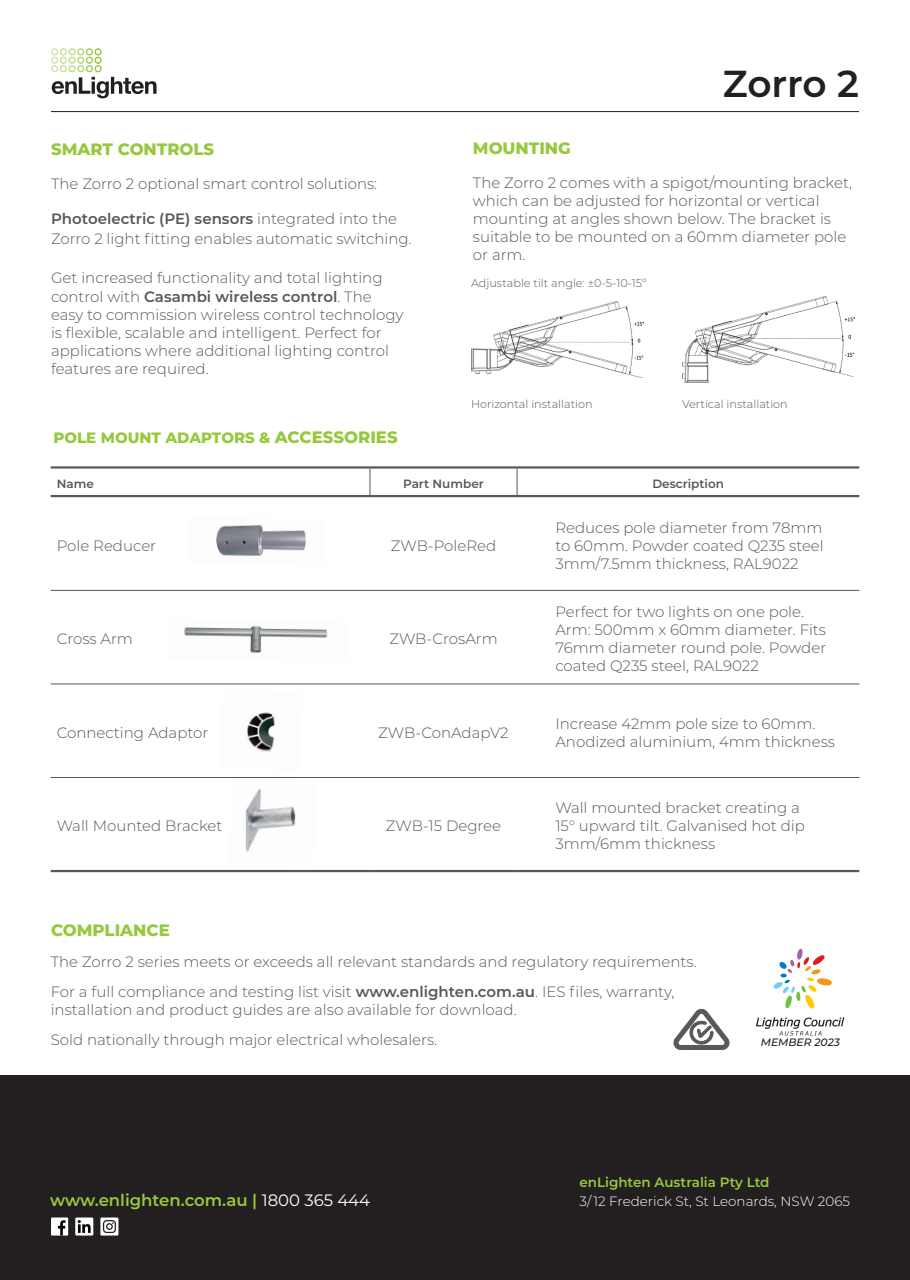
<style>
.page{position:relative;width:910px;height:1280px;background:#fff}
.page>*{position:absolute;margin:0;border:0;box-sizing:border-box;transform-origin:0 0}
.Sub_Heading{font:600 37.5px "Montserrat";letter-spacing:-.01em;color:#231f20}
.t1{font:600 16.5px "Montserrat";color:#96c93e}
.Sub_Heading-2{font:800 16.5px "Montserrat";color:#96c93e}
.Body_copy{font:300 15px/18px "Montserrat";color:#57585a}
.Sub_Heading-3{font:300 15px/18px "Montserrat";color:#57585a}
.Sub_Heading-4{font:800 15px "Montserrat";color:#96c93e}
.t2{font:300 13.5px "Montserrat";color:#fff}
.t3{font:600 13.5px "Montserrat";color:#97c93c}
.Body_copy-2{font:600 12px "Montserrat";color:#57585a}
.Body_copy-3{font:300 11.25px "Montserrat";color:#57585a}
.t4{font:italic 500 10.65px "Montserrat";color:#231f20}
.s1{font-weight:600}
.s2{font-size:16.5px}
.s3{font-weight:400;color:#fff}
</style>
<div class="page">
<hr style="left:51px;top:111px;width:808px;height:1px;background:#231f20">
<svg style="left:51px;top:48px;width:106px;height:50px"></svg>
<div style="left:0;top:1076px;width:910px;height:204px;background:#231f20"></div>
<div style="left:51px;top:1217px;width:17px;height:18px;background:#fff"></div>
<svg style="left:58px;top:1220px;width:8px;height:15px"></svg>
<div style="left:75px;top:1217px;width:18px;height:18px;background:#fff"></div>
<svg style="left:78px;top:1220px;width:13px;height:13px"></svg>
<div style="left:100px;top:1217px;width:18px;height:18px;background:#fff"></div>
<svg style="left:103px;top:1220px;width:13px;height:13px"></svg>
<svg style="left:673px;top:1008px;width:56px;height:42px"></svg>
<hr style="left:51px;top:590px;width:319px;height:1px;background:#57585a">
<hr style="left:370px;top:590px;width:147px;height:1px;background:#57585a">
<hr style="left:517px;top:590px;width:342px;height:1px;background:#57585a">
<hr style="left:51px;top:683px;width:319px;height:1px;background:#57585a">
<hr style="left:370px;top:683px;width:147px;height:1px;background:#57585a">
<hr style="left:517px;top:683px;width:342px;height:1px;background:#57585a">
<hr style="left:51px;top:777px;width:319px;height:1px;background:#57585a">
<hr style="left:370px;top:777px;width:147px;height:1px;background:#57585a">
<hr style="left:517px;top:777px;width:342px;height:1px;background:#57585a">
<hr style="left:51px;top:495px;width:319px;height:2px;background:#57585a">
<hr style="left:370px;top:495px;width:147px;height:2px;background:#57585a">
<hr style="left:517px;top:495px;width:342px;height:2px;background:#57585a">
<hr style="left:51px;top:466px;width:319px;height:3px;background:#57585a">
<hr style="left:370px;top:466px;width:147px;height:3px;background:#57585a">
<hr style="left:517px;top:466px;width:342px;height:3px;background:#57585a">
<svg style="left:370px;top:469px;width:1px;height:26px"></svg>
<svg style="left:517px;top:469px;width:1px;height:26px"></svg>
<hr style="left:51px;top:870px;width:319px;height:2px;background:#57585a">
<hr style="left:370px;top:870px;width:147px;height:2px;background:#57585a">
<hr style="left:517px;top:870px;width:342px;height:2px;background:#57585a">
<img style="left:246px;top:712px;width:29px;height:40px">
<img style="left:184px;top:625px;width:144px;height:28px">
<img style="left:216px;top:525px;width:90px;height:31px">
<img style="left:245px;top:789px;width:51px;height:63px">
<img style="left:682px;top:296px;width:173px;height:87px">
<img style="left:471px;top:302px;width:173px;height:76px">
<svg style="left:773px;top:949px;width:59px;height:60px"></svg>
<svg style="left:756px;top:1017px;width:88px;height:18px"></svg>
<p class="Sub_Heading-2" style="left:51px;top:137px;width:165px">SMART CONTROLS</p>
<p class="Sub_Heading-3" style="left:51px;top:175px;width:328px">The Zorro 2 optional smart control solutions:</p>
<p class="Sub_Heading-3" style="left:51px;top:208px;width:362px;line-height:19.5px"><span class="s1">Photoelectric (PE) sensors</span> integrated into the<br>Zorro 2 light fitting enables automatic switching.</p>
<p class="Sub_Heading-3" style="left:51px;top:267px;width:333px;line-height:19.5px">Get increased functionality and total lighting control with <span class="s1">Casambi wireless control</span>. The</p>
<p class="Sub_Heading-3" style="left:51px;top:305px;width:354px">easy to commission wireless control technology is flexible, scalable and intelligent. Perfect for applications where additional lighting control features are required.</p>
<p class="Sub_Heading-2" style="left:473px;top:136px;width:100px">MOUNTING</p>
<p class="Sub_Heading" style="left:723px;top:57px;width:137px">Zorro 2</p>
<p class="Sub_Heading-3" style="left:473px;top:173px;width:381px">The Zorro 2 comes with a spigot/mounting bracket, which can be adjusted for horizontal or vertical mounting at angles shown below. The bracket is suitable to be mounted on a 60mm diameter pole or arm.</p>
<p class="Body_copy-3" style="left:471px;top:275px;width:177px">Adjustable tilt angle: ±0-5-10-15º</p>
<p class="Body_copy-3" style="left:471px;top:396px;width:123px">Horizontal installation</p>
<p class="Body_copy-3" style="left:682px;top:396px;width:107px">Vertical installation</p>
<p class="Sub_Heading-4" style="left:53px;top:427px;width:346px">POLE MOUNT ADAPTORS &amp; <span class="s2">ACCESSORIES</span></p>
<p class="Body_copy-2" style="left:57px;top:475px;width:39px">Name</p>
<p class="Body_copy-2" style="left:403px;top:475px;width:82px">Part Number</p>
<p class="Body_copy-2" style="left:652px;top:475px;width:73px">Description</p>
<p class="Body_copy" style="left:57px;top:536px;width:101px">Pole Reducer</p>
<p class="Body_copy" style="left:391px;top:536px;width:107px">ZWB-PoleRed</p>
<p class="Body_copy" style="left:57px;top:630px;width:78px">Cross Arm</p>
<p class="Body_copy" style="left:389px;top:630px;width:110px">ZWB-CrosArm</p>
<p class="Body_copy" style="left:57px;top:723px;width:153px">Connecting Adaptor</p>
<p class="Body_copy" style="left:378px;top:723px;width:132px">ZWB-ConAdapV2</p>
<p class="Body_copy" style="left:57px;top:816px;width:167px">Wall Mounted Bracket</p>
<p class="Body_copy" style="left:386px;top:816px;width:117px">ZWB-15 Degree</p>
<p class="Body_copy" style="left:555px;top:518px;width:270px;text-align:justify">Reduces pole diameter from 78mm to 60mm. Powder coated Q235 steel 3mm/7.5mm thickness, RAL9022</p>
<p class="Body_copy" style="left:555px;top:603px;width:250px">Perfect for two lights on one pole.</p>
<p class="Body_copy" style="left:555px;top:621px;width:272px;text-align:justify">Arm: 500mm x 60mm diameter. Fits 76mm diameter round pole. Powder coated Q235 steel, RAL9022</p>
<p class="Body_copy" style="left:555px;top:714px;width:262px">Increase 42mm pole size to 60mm.</p>
<p class="Body_copy" style="left:555px;top:732px;width:281px">Anodized aluminium, 4mm thickness</p>
<p class="Body_copy" style="left:555px;top:798px;width:251px">Wall mounted bracket creating a<br>15° upward tilt. Galvanised hot dip<br>3mm/6mm thickness</p>
<p class="Sub_Heading-2" style="left:51px;top:918px;width:120px">COMPLIANCE</p>
<p class="Body_copy" style="left:51px;top:952px;width:647px">The Zorro 2 series meets or exceeds all relevant standards and regulatory requirements.</p>
<p class="Body_copy" style="left:51px;top:982px;width:625px">For a full compliance and testing list visit <span class="s1">www.enlighten.com.au</span>. IES files, warranty, installation and product guides are also available for download.</p>
<p class="Body_copy" style="left:51px;top:1030px;width:388px">Sold nationally through major electrical wholesalers.</p>
<p class="t4" style="left:761px;top:1035px;width:81px">MEMBER 2023</p>
<p class="t3" style="left:579px;top:1172px;width:192px">enLighten Australia Pty Ltd</p>
<p class="t1" style="left:50px;top:1188px;width:321px">www.enlighten.com.au | <span class="s3">1800 365 444</span></p>
<p class="t2" style="left:579px;top:1192px;width:272px">3/ 12 Frederick St, St Leonards, NSW 2065</p>
</div>
